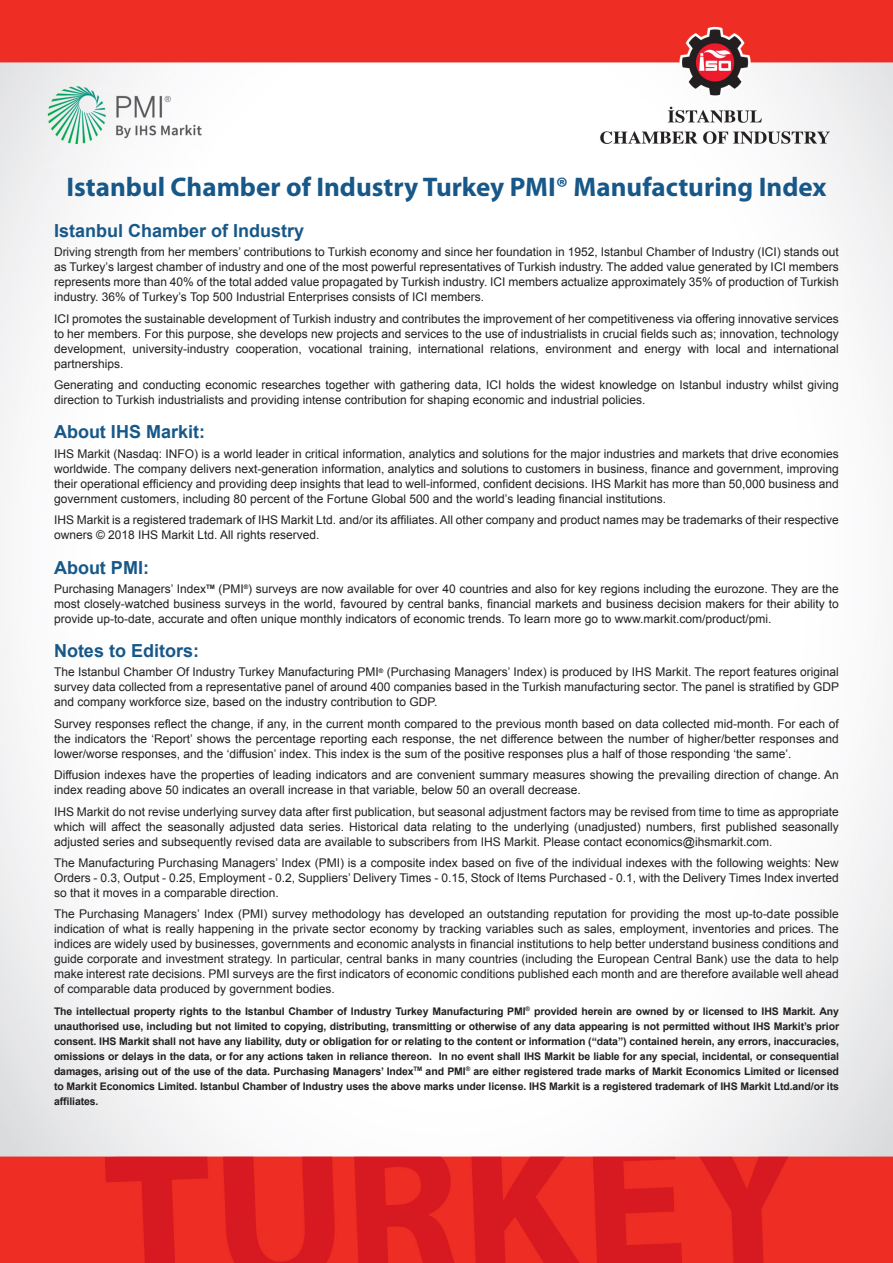
<style>
.page{position:relative;width:893px;height:1263px;background:#fff}
.page>*{position:absolute;margin:0;border:0;box-sizing:border-box;transform-origin:0 0}
.t1{font:700 27px "Myriad Pro";color:#175889}
.P1_Subheader{font:700 18px "Arial";color:#175889}
.boiler_text{font:12px/15px "Arial";color:#231f20;text-align:justify}
.boiler_text-2{font:700 10.5px/15px "Arial";letter-spacing:-.01em;color:#231f20;text-align:justify}
</style>
<div class="page">
<img style="left:0;top:0;width:893px;height:1263px">
<h1 class="t1" style="left:67px;top:169px;width:761px">Istanbul Chamber of Industry Turkey PMI® Manufacturing Index</h1>
<p class="P1_Subheader" style="left:54px;top:219px;width:252px">Istanbul Chamber of Industry</p>
<p class="boiler_text" style="left:54px;top:245px;width:786px">Driving strength from her members’ contributions to Turkish economy and since her foundation in 1952, Istanbul Chamber of Industry (ICI) stands out as Turkey’s largest chamber of industry and one of the most powerful representatives of Turkish industry. The added value generated by ICI members represents more than 40% of the total added value propagated by Turkish industry. ICI members actualize approximately 35% of production of Turkish industry. 36% of Turkey’s Top 500 Industrial Enterprises consists of ICI members.</p>
<p class="boiler_text" style="left:54px;top:311px;width:786px">ICI promotes the sustainable development of Turkish industry and contributes the improvement of her competitiveness via offering innovative services to her members. For this purpose, she develops new projects and services to the use of industrialists in crucial fields such as; innovation, technology development, university-industry cooperation, vocational training, international relations, environment and energy with local and international partnerships.</p>
<p class="boiler_text" style="left:54px;top:377px;width:786px">Generating and conducting economic researches together with gathering data, ICI holds the widest knowledge on Istanbul industry whilst giving direction to Turkish industrialists and providing intense contribution for shaping economic and industrial policies.</p>
<p class="P1_Subheader" style="left:54px;top:420px;width:153px">About IHS Markit:</p>
<p class="boiler_text" style="left:54px;top:446px;width:786px">IHS Markit (Nasdaq: INFO) is a world leader in critical information, analytics and solutions for the major industries and markets that drive economies worldwide. The company delivers next-generation information, analytics and solutions to customers in business, finance and government, improving their operational efficiency and providing deep insights that lead to well-informed, confident decisions. IHS Markit has more than 50,000 business and government customers, including 80 percent of the Fortune Global 500 and the world’s leading financial institutions.</p>
<p class="boiler_text" style="left:54px;top:512px;width:786px">IHS Markit is a registered trademark of IHS Markit Ltd. and/or its affiliates. All other company and product names may be trademarks of their respective owners © 2018 IHS Markit Ltd. All rights reserved.</p>
<p class="P1_Subheader" style="left:54px;top:555px;width:96px">About PMI:</p>
<p class="boiler_text" style="left:54px;top:581px;width:786px">Purchasing Managers’ Index<sup>TM</sup> (PMI<sup>®</sup>) surveys are now available for over 40 countries and also for key regions including the eurozone. They are the most closely-watched business surveys in the world, favoured by central banks, financial markets and business decision makers for their ability to provide up-to-date, accurate and often unique monthly indicators of economic trends. To learn more go to www.markit.com/product/pmi.</p>
<p class="P1_Subheader" style="left:54px;top:639px;width:147px">Notes to Editors:</p>
<p class="boiler_text" style="left:54px;top:665px;width:787px">The Istanbul Chamber Of Industry Turkey Manufacturing PMI<sup>®</sup> (Purchasing Managers’ Index) is produced by IHS Markit. The report features original survey data collected from a representative panel of around 400 companies based in the Turkish manufacturing sector. The panel is stratified by GDP and company workforce size, based on the industry contribution to GDP.</p>
<p class="boiler_text" style="left:54px;top:716px;width:786px">Survey responses reflect the change, if any, in the current month compared to the previous month based on data collected mid-month. For each of the indicators the ‘Report’ shows the percentage reporting each response, the net difference between the number of higher/better responses and lower/worse responses, and the ‘diffusion’ index. This index is the sum of the positive responses plus a half of those responding ‘the same’.</p>
<p class="boiler_text" style="left:54px;top:767px;width:786px">Diffusion indexes have the properties of leading indicators and are convenient summary measures showing the prevailing direction of change. An index reading above 50 indicates an overall increase in that variable, below 50 an overall decrease.</p>
<p class="boiler_text" style="left:54px;top:804px;width:786px">IHS Markit do not revise underlying survey data after first publication, but seasonal adjustment factors may be revised from time to time as appropriate which will affect the seasonally adjusted data series. Historical data relating to the underlying (unadjusted) numbers, first published seasonally adjusted series and subsequently revised data are available to subscribers from IHS Markit. Please contact economics@ihsmarkit.com.</p>
<p class="boiler_text" style="left:54px;top:855px;width:786px">The Manufacturing Purchasing Managers’ Index (PMI) is a composite index based on five of the individual indexes with the following weights: New Orders - 0.3, Output - 0.25, Employment - 0.2, Suppliers’ Delivery Times - 0.15, Stock of Items Purchased - 0.1, with the Delivery Times Index inverted so that it moves in a comparable direction.</p>
<p class="boiler_text" style="left:54px;top:907px;width:786px">The Purchasing Managers’ Index (PMI) survey methodology has developed an outstanding reputation for providing the most up-to-date possible indication of what is really happening in the private sector economy by tracking variables such as sales, employment, inventories and prices. The indices are widely used by businesses, governments and economic analysts in financial institutions to help better understand business conditions and guide corporate and investment strategy. In particular, central banks in many countries (including the European Central Bank) use the data to help make interest rate decisions. PMI surveys are the first indicators of economic conditions published each month and are therefore available well ahead of comparable data produced by government bodies.</p>
<p class="boiler_text-2" style="left:54px;top:1004px;width:787px">The intellectual property rights to the Istanbul Chamber of Industry Turkey Manufacturing PMI<sup>®</sup> provided herein are owned by or licensed to IHS Markit. Any unauthorised use, including but not limited to copying, distributing, transmitting or otherwise of any data appearing is not permitted without IHS Markit’s prior consent. IHS Markit shall not have any liability, duty or obligation for or relating to the content or information (“data”) contained herein, any errors, inaccuracies, omissions or delays in the data, or for any actions taken in reliance thereon. In no event shall IHS Markit be liable for any special, incidental, or consequential damages, arising out of the use of the data. Purchasing Managers’ Index<sup>TM</sup> and PMI<sup>®</sup> are either registered trade marks of Markit Economics Limited or licensed to Markit Economics Limited. Istanbul Chamber of Industry uses the above marks under license. IHS Markit is a registered trademark of IHS Markit Ltd.and/or its affiliates.</p>
</div>
